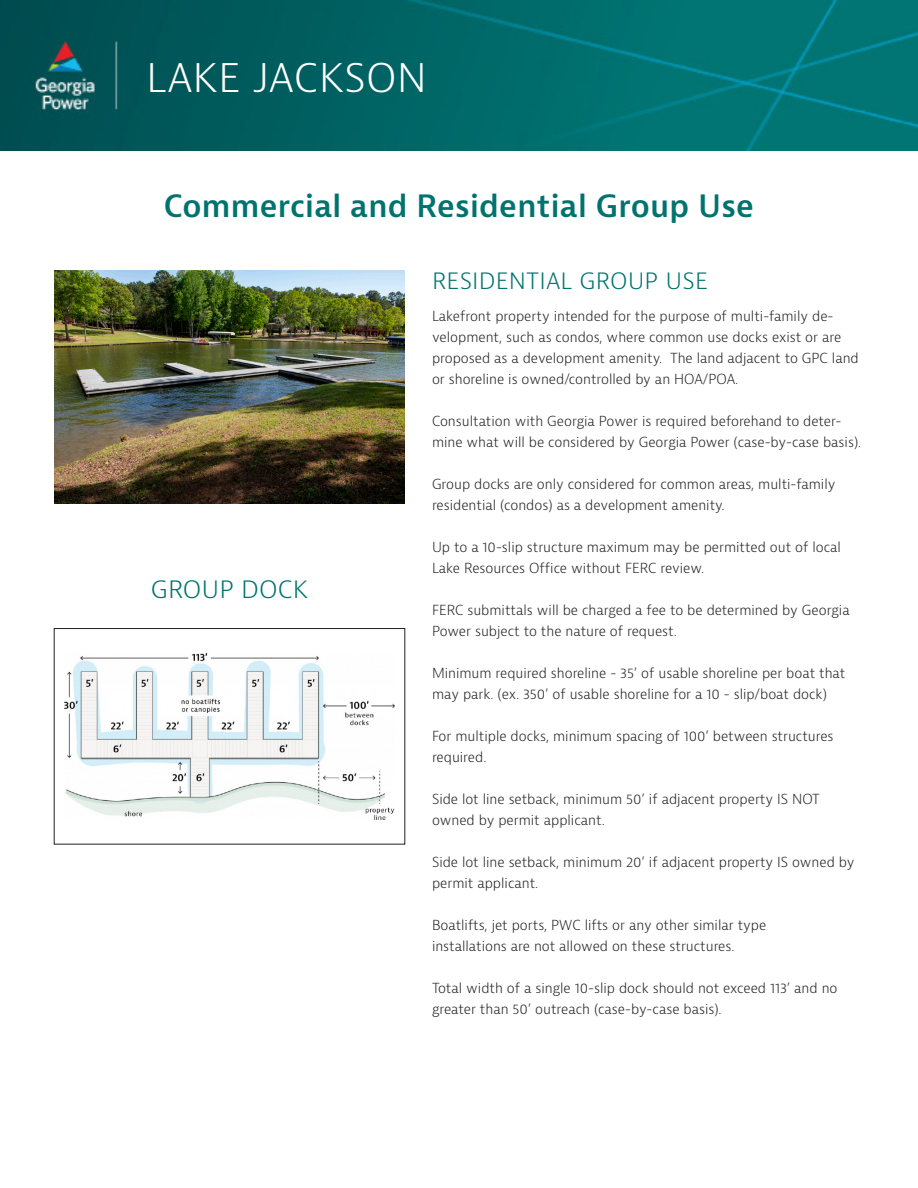
<style>
.page{position:relative;width:918px;height:1188px;background:#fff}
.page>*{position:absolute;margin:0;border:0;box-sizing:border-box;transform-origin:0 0}
.t1{font:300 42px "Bernina Sans";color:#fff}
.t2{font:600 30px "Bernina Sans";letter-spacing:.01em;color:#00736e}
.t3{font:300 25.5px "Bernina Sans";color:#00736e}
.t4{font:300 24px "Bernina Sans";letter-spacing:.005em;color:#00736e}
.t5{font:300 13.5px/21px "Bernina Sans";color:#231f20}
</style>
<div class="page">
<img style="left:54px;top:270px;width:351px;height:234px">
<img style="left:0;top:0;width:918px;height:150px">
<img style="left:65px;top:653px;width:329px;height:166px">
<div style="left:54px;top:628px;width:351px;height:216px;border:1px solid #231f20"></div>
<p class="t1" style="left:146px;top:49px;width:282px">LAKE JACKSON</p>
<p class="t2" style="left:164px;top:187px;width:592px">Commercial and Residential Group Use</p>
<p class="t3" style="left:151px;top:572px;width:159px">GROUP DOCK</p>
<p class="t4" style="left:432px;top:265px;width:278px">RESIDENTIAL GROUP USE</p>
<p class="t5" style="left:432px;top:306px;width:428px">Lakefront property intended for the purpose of multi-family de&shy;velopment, such as condos, where common use docks exist or are proposed as a development amenity. The land adjacent to GPC land or shoreline is owned/controlled by an HOA/POA.</p>
<p class="t5" style="left:432px;top:411px;width:431px">Consultation with Georgia Power is required beforehand to deter&shy;mine what will be considered by Georgia Power (case-by-case basis).</p>
<p class="t5" style="left:432px;top:474px;width:405px">Group docks are only considered for common areas, multi-family residential (condos) as a development amenity.</p>
<p class="t5" style="left:432px;top:537px;width:410px">Up to a 10-slip structure maximum may be permitted out of local<br>Lake Resources Office without FERC review.</p>
<p class="t5" style="left:432px;top:600px;width:419px">FERC submittals will be charged a fee to be determined by Georgia<br>Power subject to the nature of request.</p>
<p class="t5" style="left:432px;top:663px;width:415px">Minimum required shoreline - 35’ of usable shoreline per boat that may park. (ex. 350’ of usable shoreline for a 10 - slip/boat dock)</p>
<p class="t5" style="left:432px;top:726px;width:403px">For multiple docks, minimum spacing of 100’ between structures required.</p>
<p class="t5" style="left:432px;top:789px;width:390px">Side lot line setback, minimum 50’ if adjacent property IS NOT owned by permit applicant.</p>
<p class="t5" style="left:432px;top:852px;width:424px">Side lot line setback, minimum 20’ if adjacent property IS owned by permit applicant.</p>
<p class="t5" style="left:432px;top:915px;width:336px">Boatlifts, jet ports, PWC lifts or any other similar type installations are not allowed on these structures.</p>
<p class="t5" style="left:432px;top:978px;width:407px">Total width of a single 10-slip dock should not exceed 113’ and no greater than 50’ outreach (case-by-case basis).</p>
</div>
